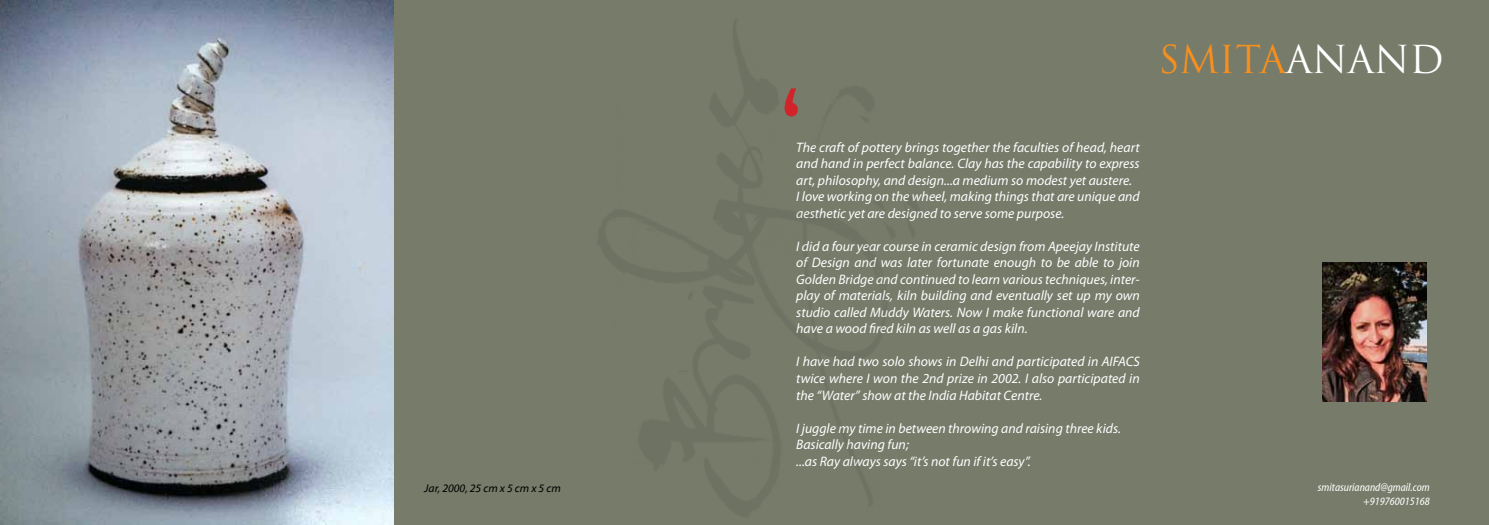
<style>
.page{position:relative;width:1489px;height:525px;background:#fff}
.page>*{position:absolute;margin:0;border:0;box-sizing:border-box;transform-origin:0 0}
.t1{font:800 condensed 75px "Abadi";color:#d2232a}
.t2{font:37.5px "Trajan Pro";color:#f78f1e}
.t3{font:italic 13.75px/16.5px "Myriad Pro";color:#fff}
.t4{font:italic condensed 11.25px/13.5px "Myriad Web Pro";color:#fff;text-align:right}
.t5{font:italic 11.25px "Myriad Web Pro";color:#000}
.s1{color:#fff}
</style>
<div class="page">
<div style="left:0;top:0;width:1488px;height:524px;background:#767b6a"></div>
<img style="left:0;top:0;width:393px;height:524px">
<img style="left:1322px;top:262px;width:104px;height:139px">
<p class="t5" style="left:424px;top:482px;width:138px">Jar, 2000, 25 cm x 5 cm x 5 cm</p>
<h1 class="t1" style="left:780px;top:71px;width:23px">‘</h1>
<p class="t3" style="left:796px;top:138px;width:345px">The craft of pottery brings together the faculties of head, heart and hand in perfect balance. Clay has the capability to express art, philosophy, and design...a medium so modest yet austere.<br>I love working on the wheel, making things that are unique and aesthetic yet are designed to serve some purpose.</p>
<p class="t3" style="left:796px;top:237px;width:345px;text-align:justify">I did a four year course in ceramic design from Apeejay Institute of Design and was later fortunate enough to be able to join Golden Bridge and continued to learn various techniques, inter&shy;play of materials, kiln building and eventually set up my own studio called Muddy Waters. Now I make functional ware and have a wood fired kiln as well as a gas kiln.</p>
<p class="t3" style="left:796px;top:353px;width:345px;text-align:justify">I have had two solo shows in Delhi and participated in AIFACS twice where I won the 2nd prize in 2002. I also participated in the “Water” show at the India Habitat Centre.</p>
<p class="t3" style="left:796px;top:419px;width:326px">I juggle my time in between throwing and raising three kids.<br>Basically having fun;<br>...as Ray always says “it’s not fun if it’s easy”.</p>
<h2 class="t2" style="left:1158px;top:36px;width:287px">SMITA<span class="s1">ANAND</span></h2>
<p class="t4" style="left:1317px;top:481px;width:113px">smitasurianand@gmail.com +919760015168</p>
</div>
